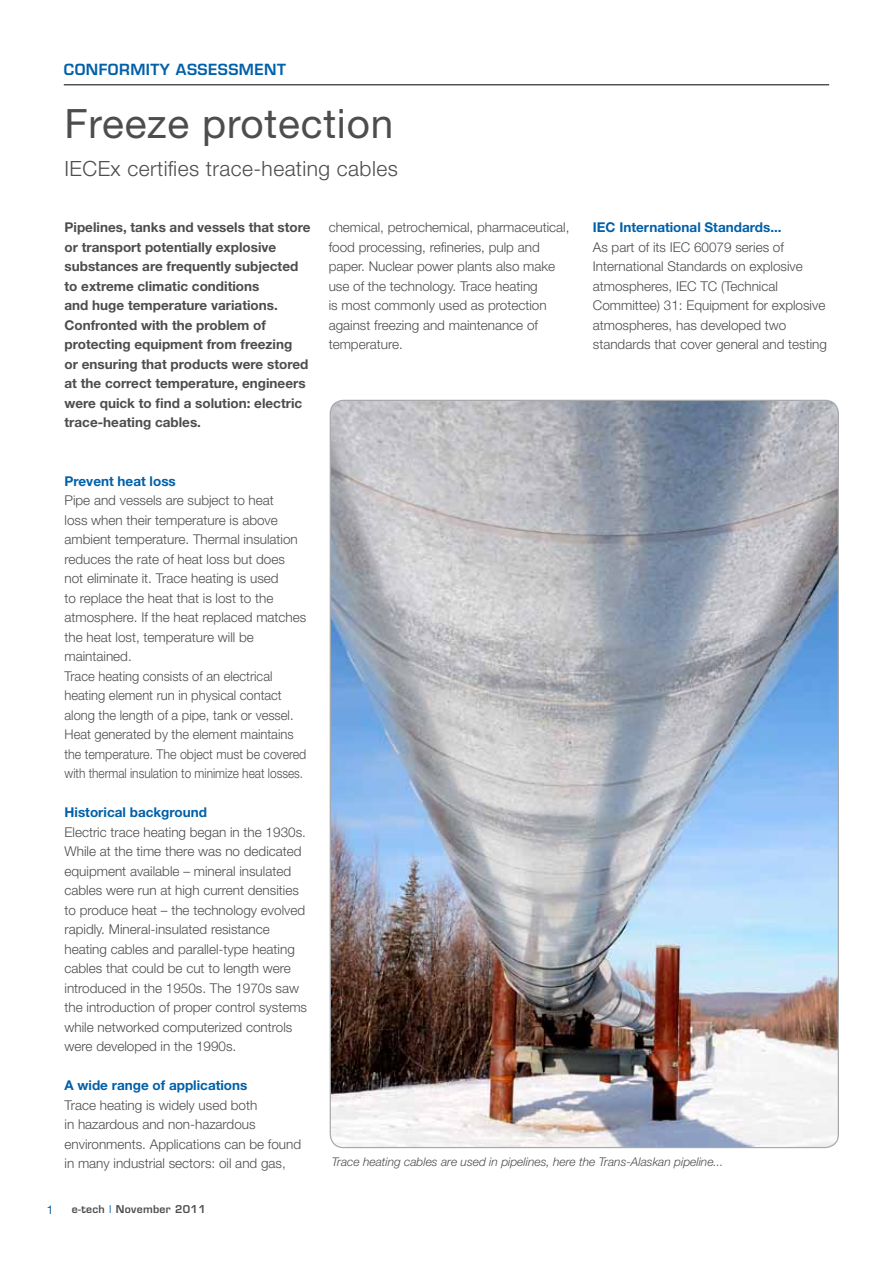
<style>
.page{position:relative;width:893px;height:1263px;background:#fff}
.page>*{position:absolute;margin:0;border:0;box-sizing:border-box;transform-origin:0 0}
.t1{font:40.5px "Helvetica Neue";letter-spacing:.02em;color:#4d4d4f}
.t2{font:300 21px "Helvetica Neue";letter-spacing:.02em;color:#4d4d4f}
.t3{font:600 15px "Eurostile LT Std";letter-spacing:.03em;color:#0060a9}
.t4{font:300 13.5px/19.5px "Helvetica Neue";color:#4d4d4f}
.t5{font:700 13.5px/19.5px "Helvetica Neue";color:#4d4d4f}
.t6{font:700 13.5px "Helvetica Neue";color:#0060a9}
.t7{font:italic 300 12px "Helvetica Neue";color:#4d4d4f}
.t8{font:12px "Helvetica Neue";color:#0060a9}
.t9{font:600 10.5px "Eurostile LT Std";letter-spacing:.03em;color:#4d4d4f}
.s1{font-weight:400;color:#1d6eb2}
</style>
<div class="page">
<hr style="left:64px;top:85px;width:765px;height:1px;background:#000">
<img style="left:330px;top:400px;width:508px;height:747px">
<p class="t3" style="left:64px;top:60px;width:224px">CONFORMITY ASSESSMENT</p>
<h1 class="t1" style="left:65px;top:100px;width:330px">Freeze protection</h1>
<h2 class="t2" style="left:65px;top:155px;width:335px">IECEx certifies trace-heating cables</h2>
<p class="t5" style="left:65px;top:217px;width:248px">Pipelines, tanks and vessels that store or transport potentially explosive substances are frequently subjected to extreme climatic conditions<br>and huge temperature variations.<br>Confronted with the problem of protecting equipment from freezing<br>or ensuring that products were stored at the correct temperature, engineers were quick to find a solution: electric trace-heating cables.</p>
<p class="t4" style="left:329px;top:217px;width:242px">chemical, petrochemical, pharmaceutical, food processing, refineries, pulp and paper. Nuclear power plants also make use of the technology. Trace heating<br>is most commonly used as protection against freezing and maintenance of temperature.</p>
<p class="t6" style="left:593px;top:219px;width:190px">IEC International Standards...</p>
<p class="t4" style="left:593px;top:237px;width:236px">As part of its IEC 60079 series of International Standards on explosive atmospheres, IEC TC (Technical Committee) 31: Equipment for explosive atmospheres, has developed two standards that cover general and testing</p>
<p class="t6" style="left:65px;top:473px;width:113px">Prevent heat loss</p>
<p class="t4" style="left:65px;top:490px;width:243px">Pipe and vessels are subject to heat<br>loss when their temperature is above ambient temperature. Thermal insulation reduces the rate of heat loss but does not eliminate it. Trace heating is used<br>to replace the heat that is lost to the atmosphere. If the heat replaced matches the heat lost, temperature will be maintained.<br>Trace heating consists of an electrical heating element run in physical contact along the length of a pipe, tank or vessel.<br>Heat generated by the element maintains the temperature. The object must be covered with thermal insulation to minimize heat losses.</p>
<p class="t6" style="left:65px;top:804px;width:144px">Historical background</p>
<p class="t4" style="left:65px;top:822px;width:244px">Electric trace heating began in the 1930s.<br>While at the time there was no dedicated equipment available – mineral insulated cables were run at high current densities to produce heat – the technology evolved rapidly. Mineral-insulated resistance heating cables and parallel-type heating cables that could be cut to length were introduced in the 1950s. The 1970s saw the introduction of proper control systems while networked computerized controls were developed in the 1990s.</p>
<p class="t6" style="left:65px;top:1077px;width:184px">A wide range of applications</p>
<p class="t4" style="left:65px;top:1095px;width:238px">Trace heating is widely used both<br>in hazardous and non-hazardous environments. Applications can be found in many industrial sectors: oil and gas,</p>
<p class="t8" style="left:47px;top:1203px;width:8px">1</p>
<p class="t9" style="left:72px;top:1203px;width:135px">e-tech <span class="s1">I</span> November 2011</p>
<p class="t7" style="left:332px;top:1155px;width:393px">Trace heating cables are used in pipelines, here the Trans-Alaskan pipeline...</p>
</div>
